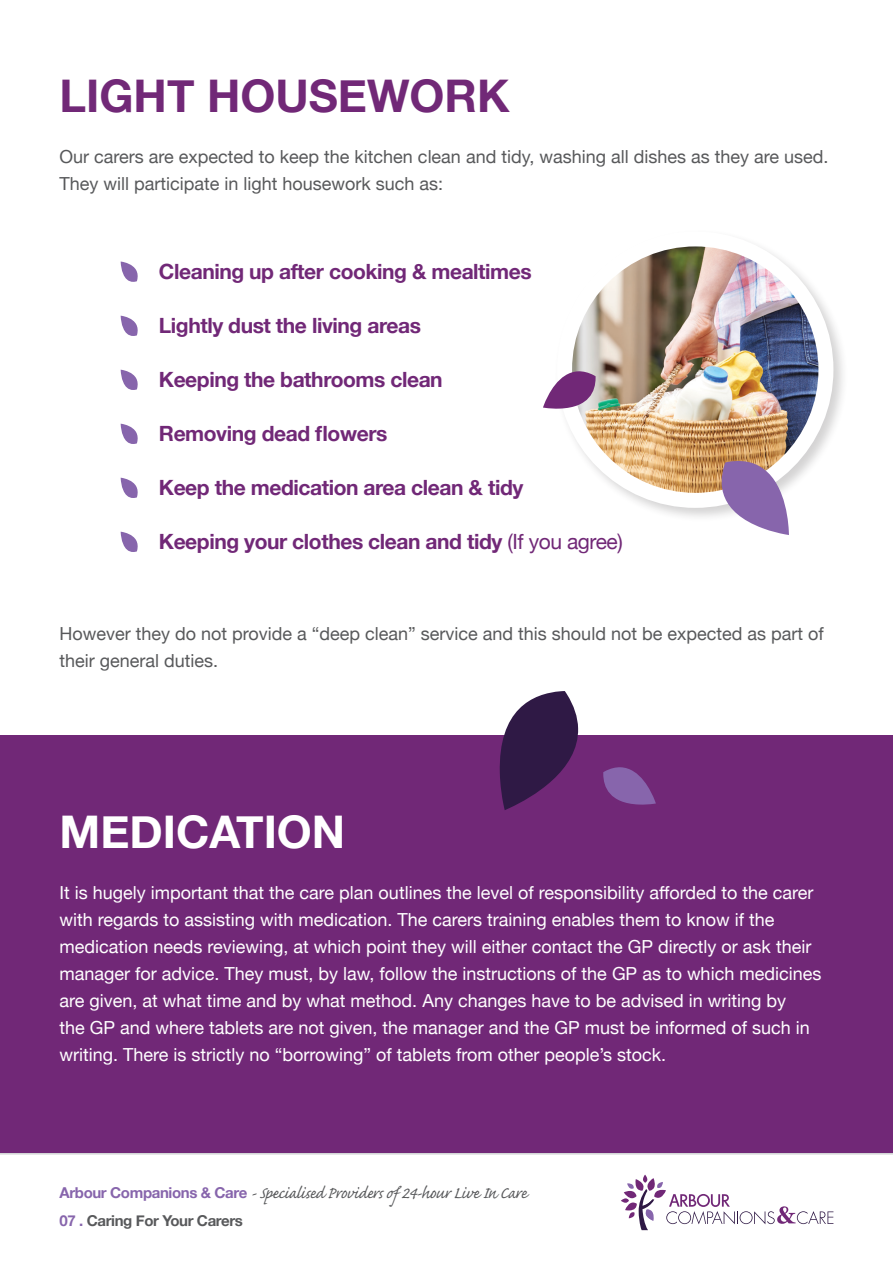
<style>
.page{position:relative;width:893px;height:1263px;background:#fff}
.page>*{position:absolute;margin:0;border:0;box-sizing:border-box;transform-origin:0 0}
.t1{font:700 45px "Helvetica Neue";color:#712877}
.t2{font:700 45px "Helvetica Neue";color:#fff}
.t3{font:700 21px "Helvetica Neue";letter-spacing:-.02em;color:#712877}
.t4{font:21px "Caflisch Script Pro";letter-spacing:-.025em;color:#58595b}
.t5{font:18px/27px "Helvetica Neue";color:#fff}
.t6{font:18px/27px "Helvetica Neue";color:#58595b}
.t7{font:700 15px "Helvetica Neue";letter-spacing:-.025em;color:#58595b}
.s1{font-weight:400}
.s2{font-family:"Helvetica Neue";font-weight:700;font-size:15px;color:#8765ac}
.s3{color:#8765ac}
</style>
<div class="page">
<div style="left:0;top:736px;width:893px;height:417px;background:#712877"></div>
<hr style="left:0;top:1153px;width:893px;height:1px;background:#d1d3d4">
<svg style="left:121px;top:261px;width:17px;height:21px"></svg>
<svg style="left:121px;top:316px;width:17px;height:20px"></svg>
<svg style="left:121px;top:370px;width:17px;height:20px"></svg>
<svg style="left:121px;top:478px;width:17px;height:20px"></svg>
<svg style="left:121px;top:424px;width:17px;height:20px"></svg>
<svg style="left:121px;top:532px;width:17px;height:20px"></svg>
<svg style="left:621px;top:1174px;width:212px;height:56px"></svg>
<div style="left:554px;top:228px;width:294px;height:295px;background:#231f20;opacity:.2"></div>
<img style="left:565px;top:239px;width:261px;height:261px;border-radius:131px">
<div style="left:557px;top:231px;width:276px;height:277px;border:15px solid #fff;border-radius:50%"></div>
<svg style="left:498px;top:691px;width:81px;height:119px"></svg>
<svg style="left:603px;top:767px;width:53px;height:38px"></svg>
<svg style="left:543px;top:371px;width:53px;height:38px"></svg>
<svg style="left:718px;top:460px;width:71px;height:75px"></svg>
<p class="t1" style="left:60px;top:61px;width:452px">LIGHT HOUSEWORK</p>
<p class="t6" style="left:60px;top:144px;width:770px">Our carers are expected to keep the kitchen clean and tidy, washing all dishes as they are used.<br>They will participate in light housework such as:</p>
<p class="t3" style="left:159px;top:255px;width:374px">Cleaning up after cooking &amp; mealtimes</p>
<p class="t3" style="left:159px;top:309px;width:263px">Lightly dust the living areas</p>
<p class="t3" style="left:159px;top:363px;width:285px">Keeping the bathrooms clean</p>
<p class="t3" style="left:159px;top:417px;width:230px">Removing dead flowers</p>
<p class="t3" style="left:159px;top:471px;width:366px">Keep the medication area clean &amp; tidy</p>
<p class="t3" style="left:159px;top:525px;width:465px">Keeping your clothes clean and tidy <span class="s1">(If you agree)</span></p>
<p class="t6" style="left:60px;top:621px;width:766px">However they do not provide a “deep clean” service and this should not be expected as part of their general duties.</p>
<p class="t2" style="left:60px;top:796px;width:287px">MEDICATION</p>
<p class="t5" style="left:60px;top:880px;width:763px">It is hugely important that the care plan outlines the level of responsibility afforded to the carer with regards to assisting with medication. The carers training enables them to know if the medication needs reviewing, at which point they will either contact the GP directly or ask their manager for advice. They must, by law, follow the instructions of the GP as to which medicines are given, at what time and by what method. Any changes have to be advised in writing by<br>the GP and where tablets are not given, the manager and the GP must be informed of such in writing. There is strictly no “borrowing” of tablets from other people’s stock.</p>
<p class="t4" style="left:60px;top:1182px;width:469px"><span class="s2">Arbour Companions &amp; Care</span> - Specialised Providers of 24-hour Live In Care</p>
<p class="t7" style="left:60px;top:1209px;width:185px"><span class="s3">07 .</span> Caring For Your Carers</p>
</div>
